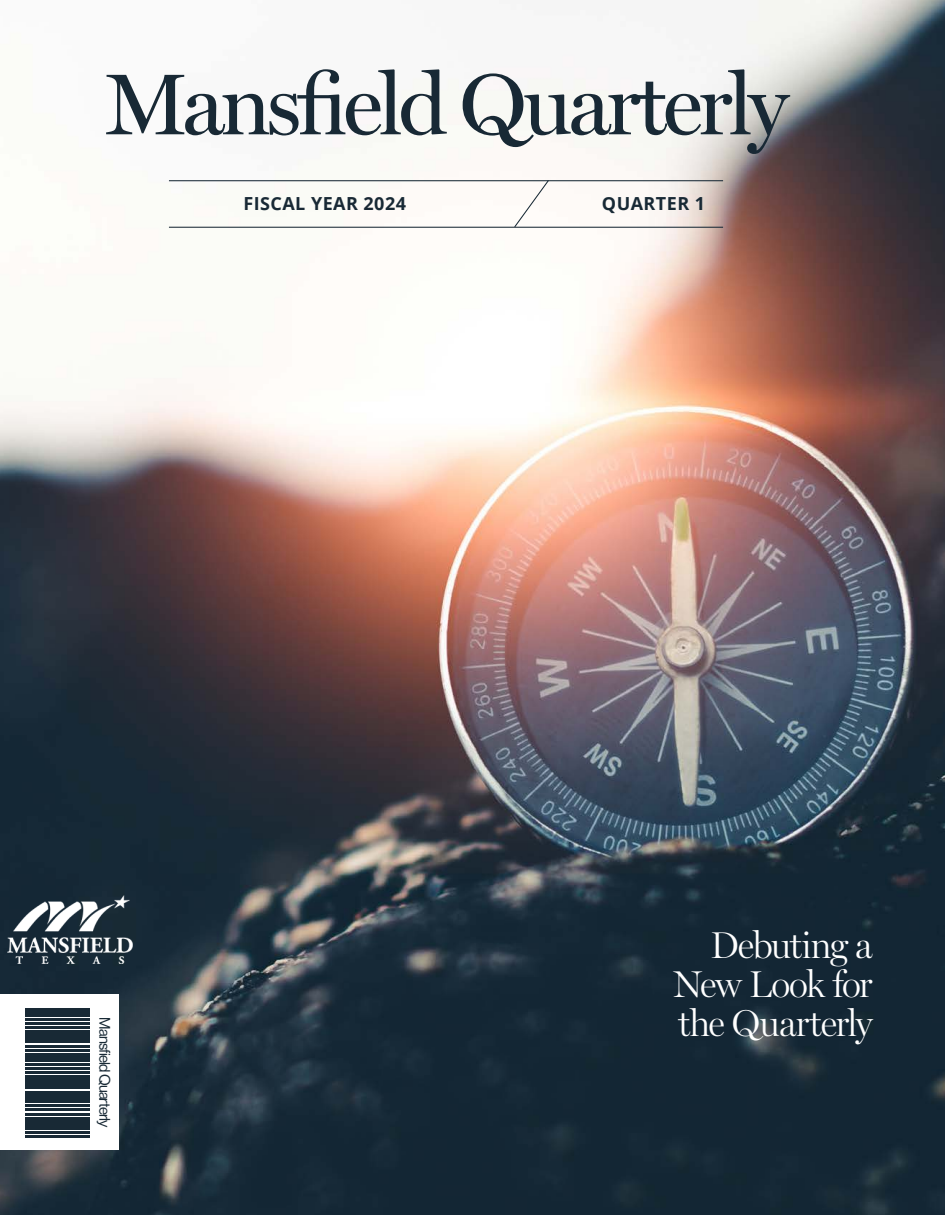
<style>
.page{position:relative;width:945px;height:1215px;background:#fff}
.page>*{position:absolute;margin:0;border:0;box-sizing:border-box;transform-origin:0 0}
.Headline__Center{font:87px "Miller Display";letter-spacing:-.05em;color:#182935}
.Headline__Right{font:300 37.5px/39px "Miller Display";letter-spacing:-.04em;color:#fff;text-align:right}
.Title__Left__01{font:700 18px "Open Sans";letter-spacing:.025em;color:#182935}
.Title__Right{font:700 18px "Open Sans";letter-spacing:.025em;color:#182935}
.Page_No{font:15px "N Haas Grotesk DS Pro 55 Rg";letter-spacing:-.05em;color:#182935}
</style>
<div class="page">
<img style="left:0;top:0;width:945px;height:1215px">
<img style="left:8px;top:895px;width:124px;height:69px">
<hr style="left:169px;top:180px;width:554px;height:1px;background:#182935">
<hr style="left:169px;top:227px;width:554px;height:1px;background:#182935">
<svg style="left:513px;top:179px;width:37px;height:49px"></svg>
<div style="left:0;top:995px;width:119px;height:155px;background:#fff"></div>
<div style="left:25px;top:1008px;width:65px;height:9px;background:#182935"></div>
<hr style="left:25px;top:1019px;width:65px;height:2px;background:#182935">
<hr style="left:25px;top:1023px;width:65px;height:2px;background:#182935">
<hr style="left:25px;top:1027px;width:65px;height:2px;background:#182935">
<div style="left:25px;top:1031px;width:65px;height:12px;background:#182935"></div>
<hr style="left:25px;top:1045px;width:65px;height:2px;background:#182935">
<hr style="left:25px;top:1049px;width:65px;height:2px;background:#182935">
<div style="left:25px;top:1053px;width:65px;height:8px;background:#182935"></div>
<hr style="left:25px;top:1063px;width:65px;height:3px;background:#182935">
<hr style="left:25px;top:1068px;width:65px;height:2px;background:#182935">
<hr style="left:25px;top:1072px;width:65px;height:2px;background:#182935">
<div style="left:25px;top:1076px;width:65px;height:6px;background:#182935"></div>
<div style="left:25px;top:1083px;width:65px;height:6px;background:#182935"></div>
<hr style="left:25px;top:1091px;width:65px;height:2px;background:#182935">
<div style="left:25px;top:1095px;width:65px;height:8px;background:#182935"></div>
<hr style="left:25px;top:1105px;width:65px;height:2px;background:#182935">
<hr style="left:25px;top:1109px;width:65px;height:2px;background:#182935">
<hr style="left:25px;top:1113px;width:65px;height:2px;background:#182935">
<div style="left:25px;top:1117px;width:65px;height:12px;background:#182935"></div>
<hr style="left:25px;top:1131px;width:65px;height:2px;background:#182935">
<hr style="left:25px;top:1135px;width:65px;height:2px;background:#182935">
<p class="Headline__Center" style="left:105px;top:53px;width:685px">Mansfield Quarterly</p>
<p class="Title__Left__01" style="left:243px;top:191px;width:164px">FISCAL YEAR 2024</p>
<p class="Title__Right" style="left:602px;top:191px;width:105px">QUARTER 1</p>
<p class="Page_No" style="left:113px;top:1017px;width:112px;rotate:90deg">Mansfield Quarterly</p>
<p class="Headline__Right" style="left:673px;top:925px;width:201px">Debuting a<br>New Look for</p>
<p class="Headline__Right" style="left:678px;top:1003px;width:196px">the Quarterly</p>
</div>
